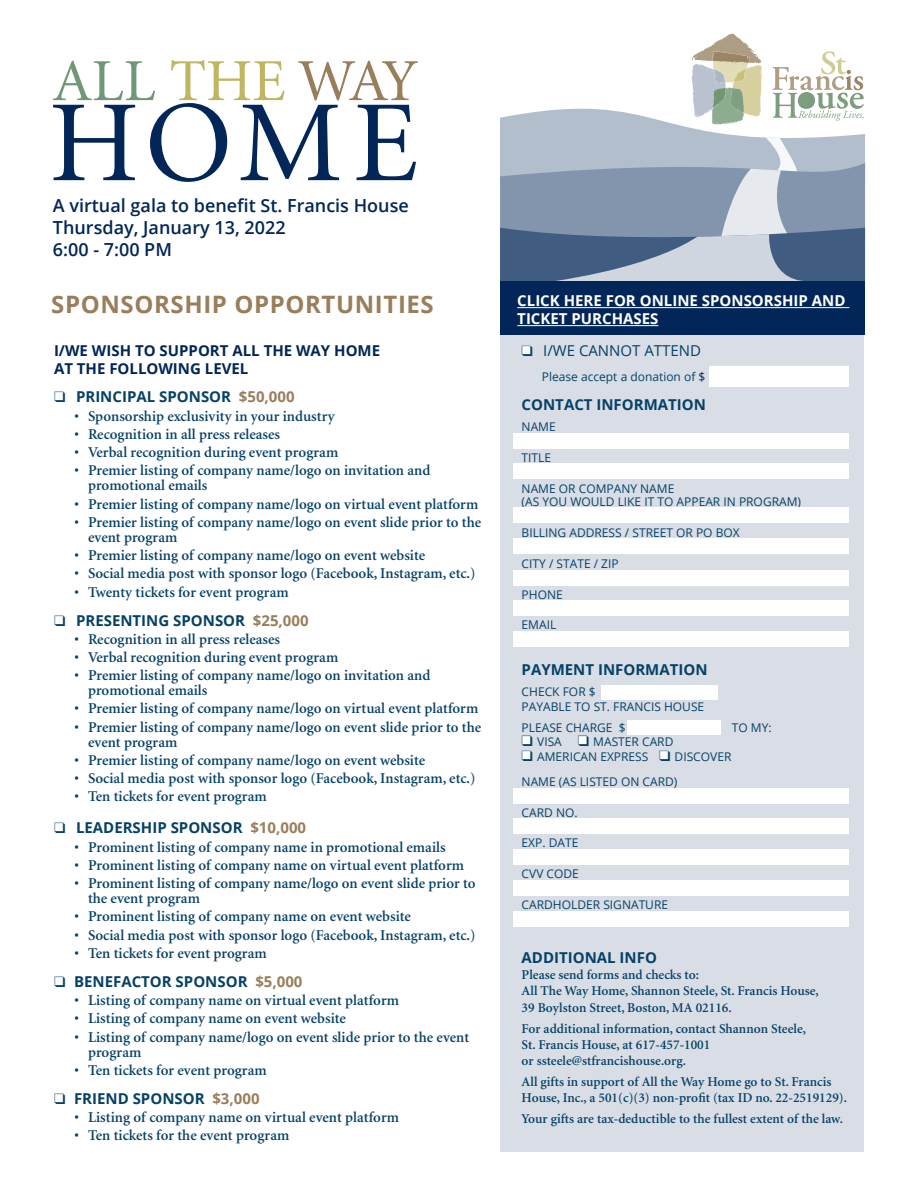
<style>
.page{position:relative;width:918px;height:1188px;background:#fff}
.page>*{position:absolute;margin:0;border:0;box-sizing:border-box;transform-origin:0 0}
.t1{font:700 24px "Open Sans";letter-spacing:.025em;color:#997e5b}
.t2{font:600 18px "Open Sans";color:#022657}
.t3{font:600 15px/15px "Minion";color:#064166}
.t4{font:700 15px "Open Sans";color:#064166}
.t5{font:700 15px/18px "Open Sans";color:#022657}
.t6{font:700 15px/18px "Open Sans";color:#fff}
.t7{font:15px "Open Sans";color:#064166}
.t8{font:600 13.5px/16.2px "Minion";color:#064166}
.t9{font:12px/13.5px "Open Sans";color:#064166}
.s1{color:#997e5b}
.s2{color:#022657}
</style>
<div class="page">
<svg style="left:53px;top:60px;width:365px;height:122px"></svg>
<div style="left:500px;top:335px;width:364px;height:816px;background:#d9dee6"></div>
<div style="left:523px;top:736px;width:8px;height:8px;background:#fff"></div>
<div style="left:578px;top:736px;width:9px;height:8px;background:#fff"></div>
<div style="left:523px;top:751px;width:8px;height:8px;background:#fff"></div>
<div style="left:660px;top:751px;width:8px;height:8px;background:#fff"></div>
<div style="left:523px;top:346px;width:8px;height:8px;background:#fff"></div>
<svg style="left:500px;top:34px;width:365px;height:247px"></svg>
<div style="left:500px;top:281px;width:365px;height:54px;background:#022657"></div>
<div style="left:513px;top:433px;width:336px;height:16px;background:#fff"></div>
<div style="left:513px;top:463px;width:336px;height:16px;background:#fff"></div>
<div style="left:513px;top:507px;width:336px;height:16px;background:#fff"></div>
<div style="left:513px;top:538px;width:336px;height:16px;background:#fff"></div>
<div style="left:513px;top:570px;width:336px;height:15px;background:#fff"></div>
<div style="left:513px;top:600px;width:336px;height:16px;background:#fff"></div>
<div style="left:513px;top:631px;width:336px;height:16px;background:#fff"></div>
<div style="left:513px;top:788px;width:336px;height:16px;background:#fff"></div>
<div style="left:513px;top:819px;width:336px;height:15px;background:#fff"></div>
<div style="left:513px;top:849px;width:336px;height:16px;background:#fff"></div>
<div style="left:513px;top:880px;width:336px;height:16px;background:#fff"></div>
<div style="left:513px;top:911px;width:336px;height:16px;background:#fff"></div>
<div style="left:627px;top:720px;width:94px;height:15px;background:#fff"></div>
<div style="left:601px;top:685px;width:117px;height:15px;background:#fff"></div>
<hr style="left:517px;top:307px;width:332px;height:1px;background:#fff">
<hr style="left:517px;top:325px;width:141px;height:1px;background:#fff">
<div style="left:710px;top:366px;width:139px;height:20px;background:#fff"></div>
<p class="t2" style="left:53px;top:193px;width:357px">A virtual gala to benefit St. Francis House</p>
<p class="t2" style="left:53px;top:215px;width:234px">Thursday, January 13, 2022</p>
<p class="t2" style="left:53px;top:237px;width:121px">6:00 - 7:00 PM</p>
<p class="t1" style="left:51px;top:288px;width:384px">SPONSORSHIP OPPORTUNITIES</p>
<p class="t5" style="left:54px;top:341px;width:328px">I/WE WISH TO SUPPORT ALL THE WAY HOME<br>AT THE FOLLOWING LEVEL</p>
<p class="t4" style="left:54px;top:386px;width:242px">❑ PRINCIPAL SPONSOR <span class="s1">$50,000</span></p>
<p class="t3" style="left:75px;top:409px;width:262px">• Sponsorship exclusivity in your industry</p>
<p class="t3" style="left:75px;top:427px;width:207px">• Recognition in all press releases</p>
<p class="t3" style="left:75px;top:445px;width:265px">• Verbal recognition during event program</p>
<p class="t3" style="left:88px;top:464px;width:344px;text-indent:-14px">• Premier listing of company name/logo on invitation and promotional emails</p>
<p class="t3" style="left:75px;top:497px;width:405px">• Premier listing of company name/logo on virtual event platform</p>
<p class="t3" style="left:88px;top:515px;width:395px;text-indent:-14px">• Premier listing of company name/logo on event slide prior to the event program</p>
<p class="t3" style="left:75px;top:548px;width:352px">• Premier listing of company name/logo on event website</p>
<p class="t3" style="left:75px;top:566px;width:403px">• Social media post with sponsor logo (Facebook, Instagram, etc.)</p>
<p class="t3" style="left:75px;top:585px;width:216px">• Twenty tickets for event program</p>
<p class="t4" style="left:54px;top:609px;width:256px">❑ PRESENTING SPONSOR <span class="s1">$25,000</span></p>
<p class="t3" style="left:75px;top:632px;width:207px">• Recognition in all press releases</p>
<p class="t3" style="left:75px;top:650px;width:265px">• Verbal recognition during event program</p>
<p class="t3" style="left:88px;top:668px;width:344px;text-indent:-14px">• Premier listing of company name/logo on invitation and promotional emails</p>
<p class="t3" style="left:75px;top:702px;width:405px">• Premier listing of company name/logo on virtual event platform</p>
<p class="t3" style="left:88px;top:720px;width:395px;text-indent:-14px">• Premier listing of company name/logo on event slide prior to the event program</p>
<p class="t3" style="left:75px;top:753px;width:352px">• Premier listing of company name/logo on event website</p>
<p class="t3" style="left:75px;top:771px;width:403px">• Social media post with sponsor logo (Facebook, Instagram, etc.)</p>
<p class="t3" style="left:75px;top:790px;width:194px">• Ten tickets for event program</p>
<p class="t4" style="left:54px;top:817px;width:253px">❑ LEADERSHIP SPONSOR <span class="s1">$10,000</span></p>
<p class="t3" style="left:75px;top:840px;width:373px">• Prominent listing of company name in promotional emails</p>
<p class="t3" style="left:75px;top:858px;width:391px">• Prominent listing of company name on virtual event platform</p>
<p class="t3" style="left:88px;top:876px;width:389px;text-indent:-14px">• Prominent listing of company name/logo on event slide prior to the event program</p>
<p class="t3" style="left:75px;top:910px;width:338px">• Prominent listing of company name on event website</p>
<p class="t3" style="left:75px;top:928px;width:403px">• Social media post with sponsor logo (Facebook, Instagram, etc.)</p>
<p class="t3" style="left:75px;top:946px;width:194px">• Ten tickets for event program</p>
<p class="t4" style="left:54px;top:971px;width:250px">❑ BENEFACTOR SPONSOR <span class="s1">$5,000</span></p>
<p class="t3" style="left:75px;top:993px;width:326px">• Listing of company name on virtual event platform</p>
<p class="t3" style="left:75px;top:1011px;width:273px">• Listing of company name on event website</p>
<p class="t3" style="left:88px;top:1030px;width:383px;text-indent:-14px">• Listing of company name/logo on event slide prior to the event program</p>
<p class="t3" style="left:75px;top:1063px;width:194px">• Ten tickets for event program</p>
<p class="t4" style="left:54px;top:1088px;width:207px">❑ FRIEND SPONSOR <span class="s1">$3,000</span></p>
<p class="t3" style="left:75px;top:1110px;width:326px">• Listing of company name on virtual event platform</p>
<p class="t3" style="left:75px;top:1128px;width:216px">• Ten tickets for the event program</p>
<p class="t6" style="left:517px;top:292px;width:330px">CLICK HERE FOR ONLINE SPONSORSHIP AND<br>TICKET PURCHASES</p>
<p class="t7" style="left:522px;top:341px;width:181px">❑ I/WE CANNOT ATTEND</p>
<p class="t9" style="left:542px;top:369px;width:165px">Please accept a donation of <span class="s2">$</span></p>
<p class="t4" style="left:522px;top:394px;width:186px">CONTACT INFORMATION</p>
<p class="t9" style="left:522px;top:420px;width:36px">NAME</p>
<p class="t9" style="left:522px;top:451px;width:31px">TITLE</p>
<p class="t9" style="left:522px;top:481px;width:281px">NAME OR COMPANY NAME<br>(AS YOU WOULD LIKE IT TO APPEAR IN PROGRAM)</p>
<p class="t9" style="left:522px;top:526px;width:220px">BILLING ADDRESS / STREET OR PO BOX</p>
<p class="t9" style="left:522px;top:556px;width:99px">CITY / STATE / ZIP</p>
<p class="t9" style="left:522px;top:587px;width:43px">PHONE</p>
<p class="t9" style="left:522px;top:618px;width:36px">EMAIL</p>
<p class="t4" style="left:522px;top:659px;width:187px">PAYMENT INFORMATION</p>
<p class="t9" style="left:522px;top:684px;width:184px;line-height:14.4px">CHECK FOR $<br>PAYABLE TO ST. FRANCIS HOUSE</p>
<p class="t9" style="left:522px;top:720px;width:106px">PLEASE CHARGE $</p>
<p class="t9" style="left:732px;top:720px;width:41px">TO MY:</p>
<p class="t9" style="left:522px;top:735px;width:153px">❑ VISA ❑ MASTER CARD</p>
<p class="t9" style="left:522px;top:750px;width:211px">❑ AMERICAN EXPRESS ❑ DISCOVER</p>
<p class="t9" style="left:522px;top:774px;width:157px">NAME (AS LISTED ON CARD)</p>
<p class="t9" style="left:522px;top:805px;width:58px">CARD NO.</p>
<p class="t9" style="left:522px;top:836px;width:58px">EXP. DATE</p>
<p class="t9" style="left:522px;top:867px;width:59px">CVV CODE</p>
<p class="t9" style="left:522px;top:897px;width:148px">CARDHOLDER SIGNATURE</p>
<p class="t4" style="left:522px;top:947px;width:137px">ADDITIONAL INFO</p>
<p class="t8" style="left:522px;top:967px;width:299px">Please send forms and checks to:<br>All The Way Home, Shannon Steele, St. Francis House,</p>
<p class="t8" style="left:522px;top:1000px;width:212px">39 Boylston Street, Boston, MA 02116.</p>
<p class="t8" style="left:522px;top:1021px;width:286px">For additional information, contact Shannon Steele,</p>
<p class="t8" style="left:522px;top:1037px;width:190px">St. Francis House, at 617-457-1001</p>
<p class="t8" style="left:522px;top:1053px;width:166px">or ssteele@stfrancishouse.org.</p>
<p class="t8" style="left:522px;top:1074px;width:327px">All gifts in support of All the Way Home go to St. Francis<br>House, Inc., a 501(c)(3) non-profit (tax ID no. 22-2519129).</p>
<p class="t8" style="left:522px;top:1111px;width:323px">Your gifts are tax-deductible to the fullest extent of the law.</p>
</div>
